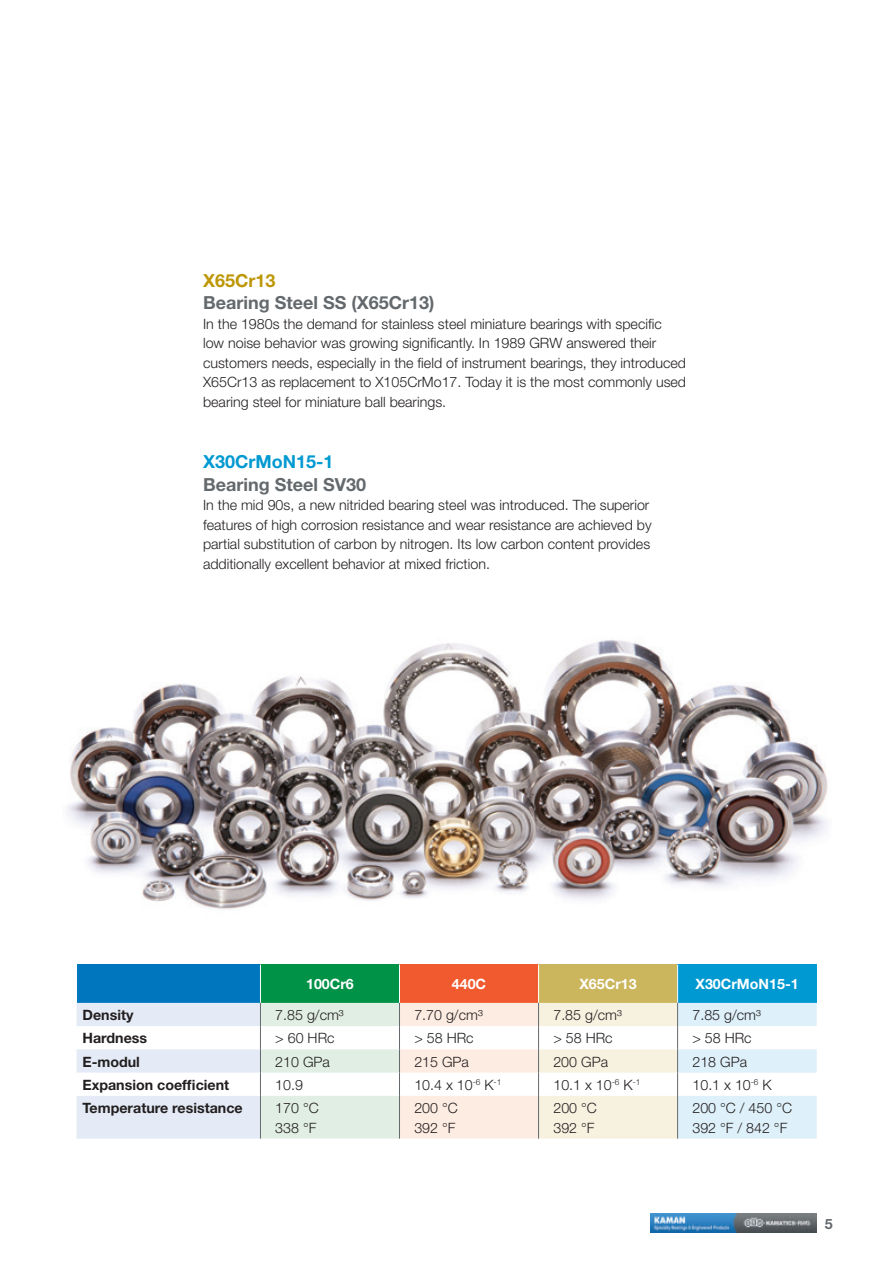
<style>
.page{position:relative;width:893px;height:1263px;background:#fff}
.page>*{position:absolute;margin:0;border:0;box-sizing:border-box;transform-origin:0 0}
.t1{font:700 18px "Helvetica Neue";color:#64696d}
.t2{font:700 18px "Helvetica Neue";color:#0099d1}
.t3{font:700 18px "Helvetica Neue";color:#bd9705}
.t4{font:300 14.25px/19.5px "Helvetica Neue";color:#231f20}
.t5{font:700 14.25px "Helvetica Neue";color:#231f20}
.t6{font:700 14.25px "Helvetica Neue";color:#fff}
.t7{font:700 14.25px "Helvetica Neue";color:#64696d}
</style>
<div class="page">
<img style="left:650px;top:1214px;width:166px;height:18px">
<img style="left:67px;top:640px;width:761px;height:269px">
<div style="left:77px;top:964px;width:183px;height:39px;background:#0076be"></div>
<div style="left:260px;top:964px;width:139px;height:39px;background:#009247"></div>
<div style="left:399px;top:964px;width:140px;height:39px;background:#f1592f"></div>
<div style="left:539px;top:964px;width:139px;height:39px;background:#cbb65d"></div>
<div style="left:678px;top:964px;width:139px;height:39px;background:#0099d1"></div>
<hr style="left:260px;top:964px;width:1px;height:39px;background:#fff">
<hr style="left:399px;top:964px;width:1px;height:39px;background:#fff">
<hr style="left:538px;top:964px;width:1px;height:39px;background:#fff">
<hr style="left:677px;top:964px;width:1px;height:39px;background:#fff">
<svg style="left:77px;top:1003px;width:740px;height:135px"></svg>
<hr style="left:260px;top:1096px;width:1px;height:42px;background:#64696d">
<hr style="left:399px;top:1096px;width:1px;height:42px;background:#64696d">
<hr style="left:538px;top:1096px;width:1px;height:42px;background:#64696d">
<hr style="left:677px;top:1096px;width:1px;height:42px;background:#64696d">
<p class="t3" style="left:203px;top:269px;width:74px">X65Cr13</p>
<p class="t1" style="left:203px;top:292px;width:233px">Bearing Steel SS (X65Cr13)</p>
<p class="t4" style="left:203px;top:314px;width:485px">In the 1980s the demand for stainless steel miniature bearings with specific low noise behavior was growing significantly. In 1989 GRW answered their customers needs, especially in the field of instrument bearings, they introduced X65Cr13 as replacement to X105CrMo17. Today it is the most commonly used bearing steel for miniature ball bearings.</p>
<p class="t2" style="left:203px;top:451px;width:132px">X30CrMoN15-1</p>
<p class="t1" style="left:203px;top:473px;width:165px">Bearing Steel SV30</p>
<p class="t4" style="left:203px;top:495px;width:450px">In the mid 90s, a new nitrided bearing steel was introduced. The superior features of high corrosion resistance and wear resistance are achieved by partial substitution of carbon by nitrogen. Its low carbon content provides additionally excellent behavior at mixed friction.</p>
<p class="t6" style="left:306px;top:975px;width:49px">100Cr6</p>
<p class="t6" style="left:452px;top:975px;width:36px">440C</p>
<p class="t6" style="left:579px;top:975px;width:59px">X65Cr13</p>
<p class="t6" style="left:695px;top:975px;width:105px">X30CrMoN15-1</p>
<p class="t5" style="left:83px;top:1006px;width:52px">Density</p>
<p class="t4" style="left:275px;top:1005px;width:70px">7.85 g/cm³</p>
<p class="t4" style="left:414px;top:1005px;width:70px">7.70 g/cm³</p>
<p class="t4" style="left:553px;top:1005px;width:70px">7.85 g/cm³</p>
<p class="t4" style="left:692px;top:1005px;width:70px">7.85 g/cm³</p>
<p class="t5" style="left:83px;top:1029px;width:66px">Hardness</p>
<p class="t4" style="left:275px;top:1028px;width:61px">&gt; 60 HRc</p>
<p class="t4" style="left:414px;top:1028px;width:61px">&gt; 58 HRc</p>
<p class="t4" style="left:553px;top:1028px;width:61px">&gt; 58 HRc</p>
<p class="t4" style="left:692px;top:1028px;width:61px">&gt; 58 HRc</p>
<p class="t5" style="left:83px;top:1052px;width:59px">E-modul</p>
<p class="t4" style="left:275px;top:1051px;width:56px">210 GPa</p>
<p class="t4" style="left:414px;top:1051px;width:56px">215 GPa</p>
<p class="t4" style="left:553px;top:1051px;width:56px">200 GPa</p>
<p class="t4" style="left:692px;top:1051px;width:56px">218 GPa</p>
<p class="t5" style="left:82px;top:1076px;width:148px">Expansion coefficient</p>
<p class="t4" style="left:275px;top:1075px;width:29px">10.9</p>
<p class="t4" style="left:414px;top:1075px;width:88px">10.4 x 10<sup>-6</sup> K<sup>-1</sup></p>
<p class="t4" style="left:553px;top:1075px;width:88px">10.1 x 10<sup>-6</sup> K<sup>-1</sup></p>
<p class="t4" style="left:692px;top:1075px;width:81px">10.1 x 10<sup>-6</sup> K</p>
<p class="t5" style="left:83px;top:1099px;width:162px">Temperature resistance</p>
<p class="t4" style="left:275px;top:1098px;width:45px">170 °C<br>338 °F</p>
<p class="t4" style="left:414px;top:1098px;width:45px">200 °C<br>392 °F</p>
<p class="t4" style="left:553px;top:1098px;width:45px">200 °C<br>392 °F</p>
<p class="t4" style="left:692px;top:1098px;width:101px">200 °C / 450 °C<br>392 °F / 842 °F</p>
<p class="t7" style="left:825px;top:1215px;width:9px">5</p>
</div>
